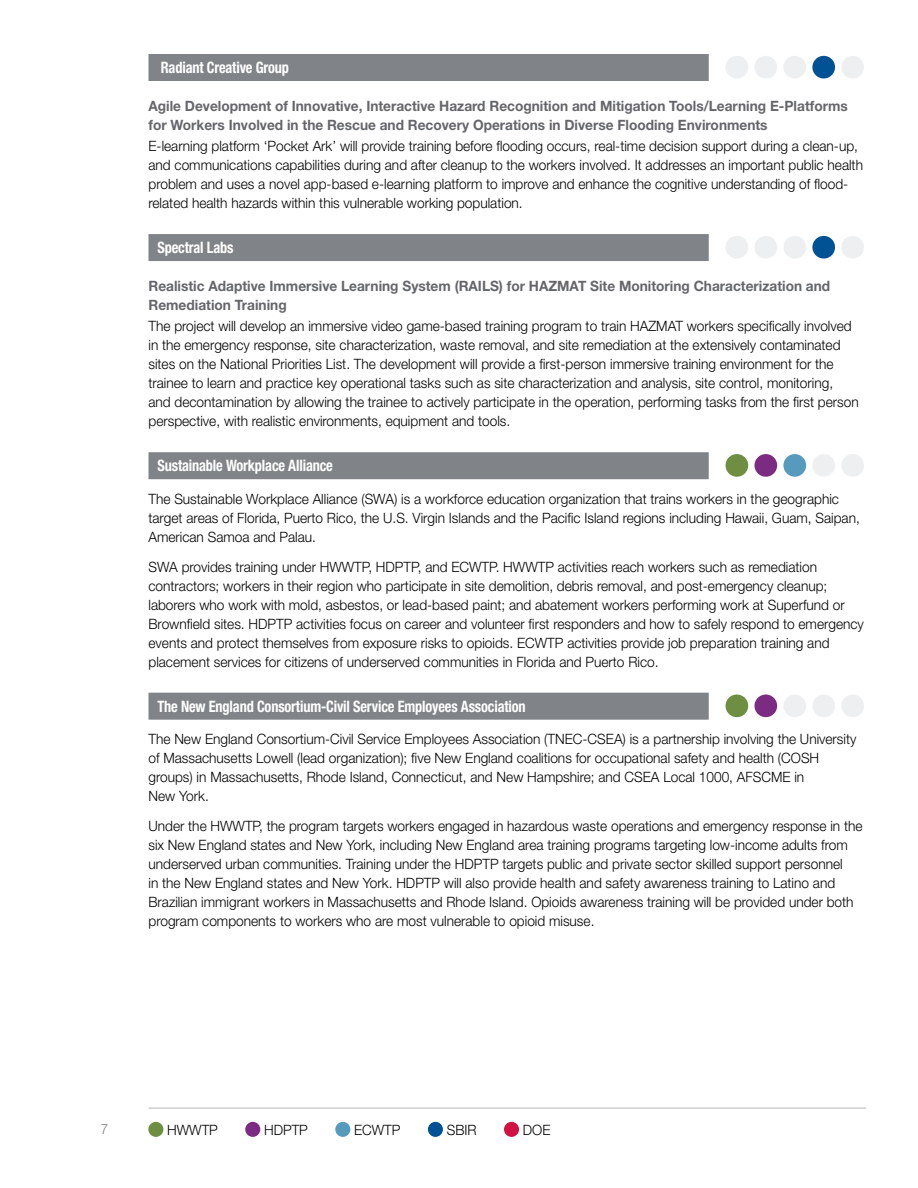
<style>
.page{position:relative;width:918px;height:1188px;background:#fff}
.page>*{position:absolute;margin:0;border:0;box-sizing:border-box;transform-origin:0 0}
.Activities_and_Progr{font:700 condensed 15.75px "Helvetica Neue LT Std";letter-spacing:-.01em;color:#fff;scale:.91 1}
.t1{font:300 14.25px/19px "Helvetica Neue LT Std";color:#000;scale:.96 1}
.t2{font:700 14.25px/19px "Helvetica Neue LT Std";color:#65666b;scale:.96 1}
.t3{font:300 14.25px "Helvetica Neue LT Std";color:#808387;scale:.96 1}
</style>
<div class="page">
<div style="left:148px;top:1122px;width:15px;height:15px;background:#6e8e42;border-radius:50%"></div>
<div style="left:245px;top:1122px;width:15px;height:15px;background:#7c2b83;border-radius:50%"></div>
<div style="left:335px;top:1122px;width:15px;height:15px;background:#569bbe;border-radius:50%"></div>
<div style="left:428px;top:1122px;width:15px;height:15px;background:#005295;border-radius:50%"></div>
<div style="left:504px;top:1122px;width:15px;height:15px;background:#d11242;border-radius:50%"></div>
<hr style="left:148px;top:1108px;width:718px;height:1px;background:#b2b4b6">
<div style="left:148px;top:54px;width:561px;height:27px;background:#808387"></div>
<div style="left:148px;top:234px;width:561px;height:27px;background:#808387"></div>
<div style="left:148px;top:452px;width:561px;height:27px;background:#808387"></div>
<div style="left:148px;top:693px;width:561px;height:27px;background:#808387"></div>
<div style="left:726px;top:56px;width:22px;height:23px;background:#edeff0;border-radius:50%"></div>
<div style="left:754px;top:56px;width:23px;height:23px;background:#edeff0;border-radius:50%"></div>
<div style="left:783px;top:56px;width:23px;height:23px;background:#edeff0;border-radius:50%"></div>
<div style="left:812px;top:56px;width:23px;height:23px;background:#005295;border-radius:50%"></div>
<div style="left:841px;top:56px;width:23px;height:23px;background:#edeff0;border-radius:50%"></div>
<div style="left:726px;top:236px;width:22px;height:23px;background:#edeff0;border-radius:50%"></div>
<div style="left:754px;top:236px;width:23px;height:23px;background:#edeff0;border-radius:50%"></div>
<div style="left:783px;top:236px;width:23px;height:23px;background:#edeff0;border-radius:50%"></div>
<div style="left:812px;top:236px;width:23px;height:23px;background:#005295;border-radius:50%"></div>
<div style="left:841px;top:236px;width:23px;height:23px;background:#edeff0;border-radius:50%"></div>
<div style="left:726px;top:454px;width:22px;height:23px;background:#6e8e42;border-radius:50%"></div>
<div style="left:754px;top:454px;width:23px;height:23px;background:#7c2b83;border-radius:50%"></div>
<div style="left:783px;top:454px;width:23px;height:23px;background:#569bbe;border-radius:50%"></div>
<div style="left:812px;top:454px;width:23px;height:23px;background:#edeff0;border-radius:50%"></div>
<div style="left:841px;top:454px;width:23px;height:23px;background:#edeff0;border-radius:50%"></div>
<div style="left:726px;top:695px;width:22px;height:22px;background:#6e8e42;border-radius:50%"></div>
<div style="left:754px;top:695px;width:23px;height:22px;background:#7c2b83;border-radius:50%"></div>
<div style="left:783px;top:695px;width:23px;height:22px;background:#edeff0;border-radius:50%"></div>
<div style="left:812px;top:695px;width:23px;height:22px;background:#edeff0;border-radius:50%"></div>
<div style="left:841px;top:695px;width:23px;height:22px;background:#edeff0;border-radius:50%"></div>
<p class="Activities_and_Progr" style="left:161px;top:58px;width:142px">Radiant Creative Group</p>
<p class="t2" style="left:148px;top:96px;width:730px">Agile Development of Innovative, Interactive Hazard Recognition and Mitigation Tools/Learning E-Platforms for Workers Involved in the Rescue and Recovery Operations in Diverse Flooding Environments</p>
<p class="t1" style="left:148px;top:136px;width:746px">E-learning platform ‘Pocket Ark’ will provide training before flooding occurs, real-time decision support during a clean-up, and communications capabilities during and after cleanup to the workers involved. It addresses an important public health problem and uses a novel app-based e-learning platform to improve and enhance the cognitive understanding of flood&shy;related health hazards within this vulnerable working population.</p>
<p class="Activities_and_Progr" style="left:158px;top:238px;width:85px">Spectral Labs</p>
<p class="t2" style="left:148px;top:276px;width:712px">Realistic Adaptive Immersive Learning System (RAILS) for HAZMAT Site Monitoring Characterization and<br>Remediation Training</p>
<p class="t1" style="left:148px;top:316px;width:741px">The project will develop an immersive video game-based training program to train HAZMAT workers specifically involved in the emergency response, site characterization, waste removal, and site remediation at the extensively contaminated sites on the National Priorities List. The development will provide a first-person immersive training environment for the trainee to learn and practice key operational tasks such as site characterization and analysis, site control, monitoring, and decontamination by allowing the trainee to actively participate in the operation, performing tasks from the first person perspective, with realistic environments, equipment and tools.</p>
<p class="Activities_and_Progr" style="left:158px;top:456px;width:194px">Sustainable Workplace Alliance</p>
<p class="t1" style="left:148px;top:489px;width:743px">The Sustainable Workplace Alliance (SWA) is a workforce education organization that trains workers in the geographic target areas of Florida, Puerto Rico, the U.S. Virgin Islands and the Pacific Island regions including Hawaii, Guam, Saipan,<br>American Samoa and Palau.</p>
<p class="t1" style="left:148px;top:557px;width:747px">SWA provides training under HWWTP, HDPTP, and ECWTP. HWWTP activities reach workers such as remediation contractors; workers in their region who participate in site demolition, debris removal, and post-emergency cleanup; laborers who work with mold, asbestos, or lead-based paint; and abatement workers performing work at Superfund or Brownfield sites. HDPTP activities focus on career and volunteer first responders and how to safely respond to emergency events and protect themselves from exposure risks to opioids. ECWTP activities provide job preparation training and placement services for citizens of underserved communities in Florida and Puerto Rico.</p>
<p class="Activities_and_Progr" style="left:158px;top:696px;width:406px">The New England Consortium-Civil Service Employees Association</p>
<p class="t1" style="left:148px;top:729px;width:739px">The New England Consortium-Civil Service Employees Association (TNEC-CSEA) is a partnership involving the University of Massachusetts Lowell (lead organization); five New England coalitions for occupational safety and health (COSH groups) in Massachusetts, Rhode Island, Connecticut, and New Hampshire; and CSEA Local 1000, AFSCME in<br>New York.</p>
<p class="t1" style="left:148px;top:816px;width:745px">Under the HWWTP, the program targets workers engaged in hazardous waste operations and emergency response in the six New England states and New York, including New England area training programs targeting low-income adults from underserved urban communities. Training under the HDPTP targets public and private sector skilled support personnel<br>in the New England states and New York. HDPTP will also provide health and safety awareness training to Latino and Brazilian immigrant workers in Massachusetts and Rhode Island. Opioids awareness training will be provided under both program components to workers who are most vulnerable to opioid misuse.</p>
<p class="t3" style="left:101px;top:1120px;width:9px">7</p>
<p class="t1" style="left:167px;top:1121px;width:54px">HWWTP</p>
<p class="t1" style="left:264px;top:1121px;width:47px">HDPTP</p>
<p class="t1" style="left:354px;top:1121px;width:50px">ECWTP</p>
<p class="t1" style="left:447px;top:1121px;width:33px">SBIR</p>
<p class="t1" style="left:523px;top:1121px;width:30px">DOE</p>
</div>
